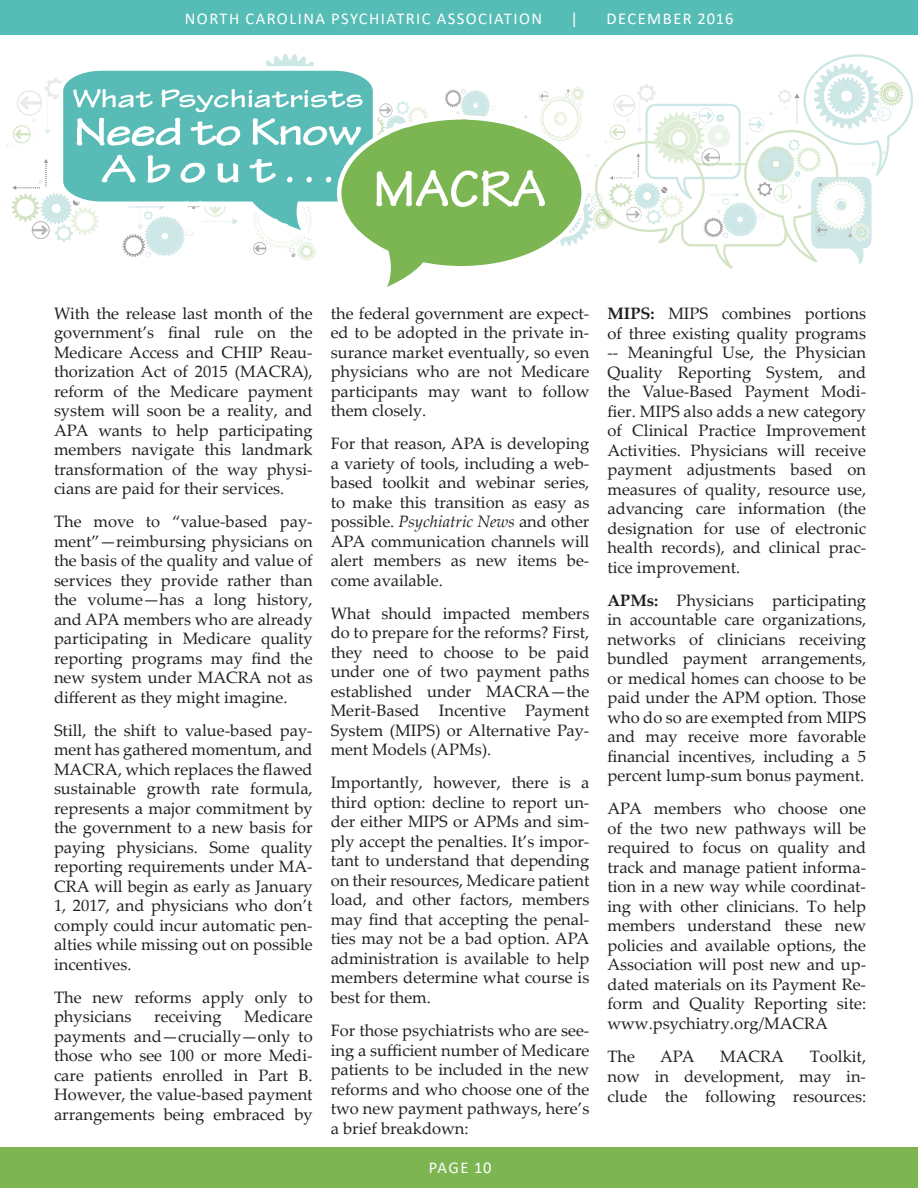
<style>
.page{position:relative;width:918px;height:1188px;background:#fff}
.page>*{position:absolute;margin:0;border:0;box-sizing:border-box;transform-origin:0 0}
.t1{font:700 54px "Tekton Pro";color:#fff}
.t2{font:16.5px/19.5px "Palatino Linotype";color:#231f20;text-align:justify}
.t3{font:16.5px "Calibri";letter-spacing:.09em;color:#fff}
.s1{font-style:italic}
.s2{font-weight:700}
</style>
<div class="page">
<div style="left:0;top:1148px;width:918px;height:40px;background:#7cb551"></div>
<div style="left:0;top:0;width:918px;height:34px;background:#56bcb6"></div>
<svg style="left:5px;top:54px;width:908px;height:215px"></svg>
<svg style="left:337px;top:115px;width:249px;height:172px;fill:#7bb652"></svg>
<img style="left:326px;top:74px;width:17px;height:30px">
<img style="left:570px;top:86px;width:15px;height:16px">
<img style="left:878px;top:80px;width:17px;height:27px">
<img style="left:73px;top:109px;width:131px;height:52px">
<img style="left:490px;top:139px;width:16px;height:27px">
<img style="left:386px;top:110px;width:142px;height:29px">
<img style="left:653px;top:108px;width:121px;height:38px">
<img style="left:185px;top:161px;width:75px;height:20px">
<img style="left:595px;top:164px;width:41px;height:43px">
<img style="left:757px;top:161px;width:26px;height:22px">
<img style="left:122px;top:234px;width:23px;height:23px">
<img style="left:275px;top:215px;width:37px;height:46px">
<img style="left:852px;top:219px;width:15px;height:22px">
<p class="t3" style="left:185px;top:7px;width:12px">NORTH</p>
<p class="t3" style="left:245px;top:7px;width:298px">CARO LINA PSYCHIATRIC ASSOCIATION</p>
<p class="t3" style="left:571px;top:7px;width:9px">|</p>
<p class="t3" style="left:607px;top:7px;width:128px">DECEMBER 2016</p>
<h1 class="t1" style="left:373px;top:157px;width:174px">MACRA</h1>
<p class="t2" style="left:54px;top:303px;width:260px">With the release last month of the government’s final rule on the Medicare Access and CHIP Reau&shy;thorization Act of 2015 (MACRA), reform of the Medicare payment system will soon be a reality, and APA wants to help participating members navigate this landmark transformation of the way physi&shy;cians are paid for their services.</p>
<p class="t2" style="left:54px;top:511px;width:260px">The move to “value-based pay&shy;ment”—reimbursing physicians on the basis of the quality and value of services they provide rather than the volume—has a long history, and APA members who are already participating in Medicare quality reporting programs may find the new system under MACRA not as different as they might imagine.</p>
<p class="t2" style="left:54px;top:720px;width:260px">Still, the shift to value-based pay&shy;ment has gathered momentum, and MACRA, which replaces the flawed sustainable growth rate formula, represents a major commitment by the government to a new basis for paying physicians. Some quality reporting requirements under MA-CRA will begin as early as January 1, 2017, and physicians who don’t comply could incur automatic pen&shy;alties while missing out on possible incentives.</p>
<p class="t2" style="left:54px;top:987px;width:260px">The new reforms apply only to physicians</p>
<p class="t2" style="left:54px;top:1006px;width:260px;text-indent:190px">Medicare payments and—crucially—only to those who see 100 or more Medi&shy;care patients enrolled in Part B.<br>However, the value-based payment arrangements being embraced by</p>
<p class="t2" style="left:154px;top:1006px;width:69px">receiving</p>
<p class="t2" style="left:331px;top:303px;width:260px">the federal government are expect&shy;ed to be adopted in the private in&shy;surance market eventually, so even physicians who are not Medicare participants may want to follow them closely.</p>
<p class="t2" style="left:331px;top:433px;width:260px">For that reason, APA is developing a variety of tools, including a web&shy;based toolkit and webinar series, to make this transition as easy as possible. <span class="s1">Psychiatric News</span> and other APA communication channels will alert members as new items be&shy;come available.</p>
<p class="t2" style="left:331px;top:603px;width:260px">What should impacted members do to prepare for the reforms? First, they need to choose to be paid under one of two payment paths established under MACRA—the Merit-Based Incentive Payment System (MIPS) or Alternative Pay&shy;ment Models (APMs).</p>
<p class="t2" style="left:331px;top:772px;width:260px">Importantly, however, there is a third option: decline to report un&shy;der either MIPS or APMs and sim&shy;ply accept the penalties. It’s impor&shy;tant to understand that depending on their resources, Medicare patient load, and other factors, members may find that accepting the penal&shy;ties may not be a bad option. APA administration is available to help members determine what course is best for them.</p>
<p class="t2" style="left:331px;top:1020px;width:260px">For those psychiatrists who are see&shy;ing a sufficient number of Medicare patients to be included in the new reforms and who choose one of the two new payment pathways, here’s a brief breakdown:</p>
<p class="t3" style="left:429px;top:1156px;width:64px">PAGE 10</p>
<p class="t2" style="left:607px;top:303px;width:260px"><span class="s2">MIPS:</span> MIPS combines portions of three existing quality programs -- Meaningful Use, the Physician Quality Reporting System, and the Value-Based Payment Modi&shy;fier. MIPS also adds a new category of Clinical Practice Improvement Activities. Physicians will receive payment adjustments based on measures of quality, resource use, advancing care information (the designation for use of electronic health records), and clinical prac&shy;tice improvement.</p>
<p class="t2" style="left:607px;top:590px;width:260px"><span class="s2">APMs:</span> Physicians participating in accountable care organizations, networks of clinicians receiving bundled payment arrangements, or medical homes can choose to be paid under the APM option. Those who do so are exempted from MIPS and may receive more favorable financial incentives, including a 5 percent lump-sum bonus payment.</p>
<p class="t2" style="left:607px;top:798px;width:260px">APA members who choose one of the two new pathways will be required to focus on quality and track and manage patient informa&shy;tion in a new way while coordinat&shy;ing with other clinicians. To help members understand these new policies and available options, the Association will post new and up&shy;dated materials on its Payment Re&shy;form and Quality Reporting site: www.psychiatry.org/MACRA</p>
<p class="t2" style="left:607px;top:1046px;width:29px">The</p>
<p class="t2" style="left:660px;top:1046px;width:36px">APA</p>
<p class="t2" style="left:720px;top:1046px;width:66px">MACRA</p>
<p class="t2" style="left:607px;top:1046px;width:260px;text-indent:202px">Toolkit, now in development, may in&shy;clude the following resources:</p>
</div>
